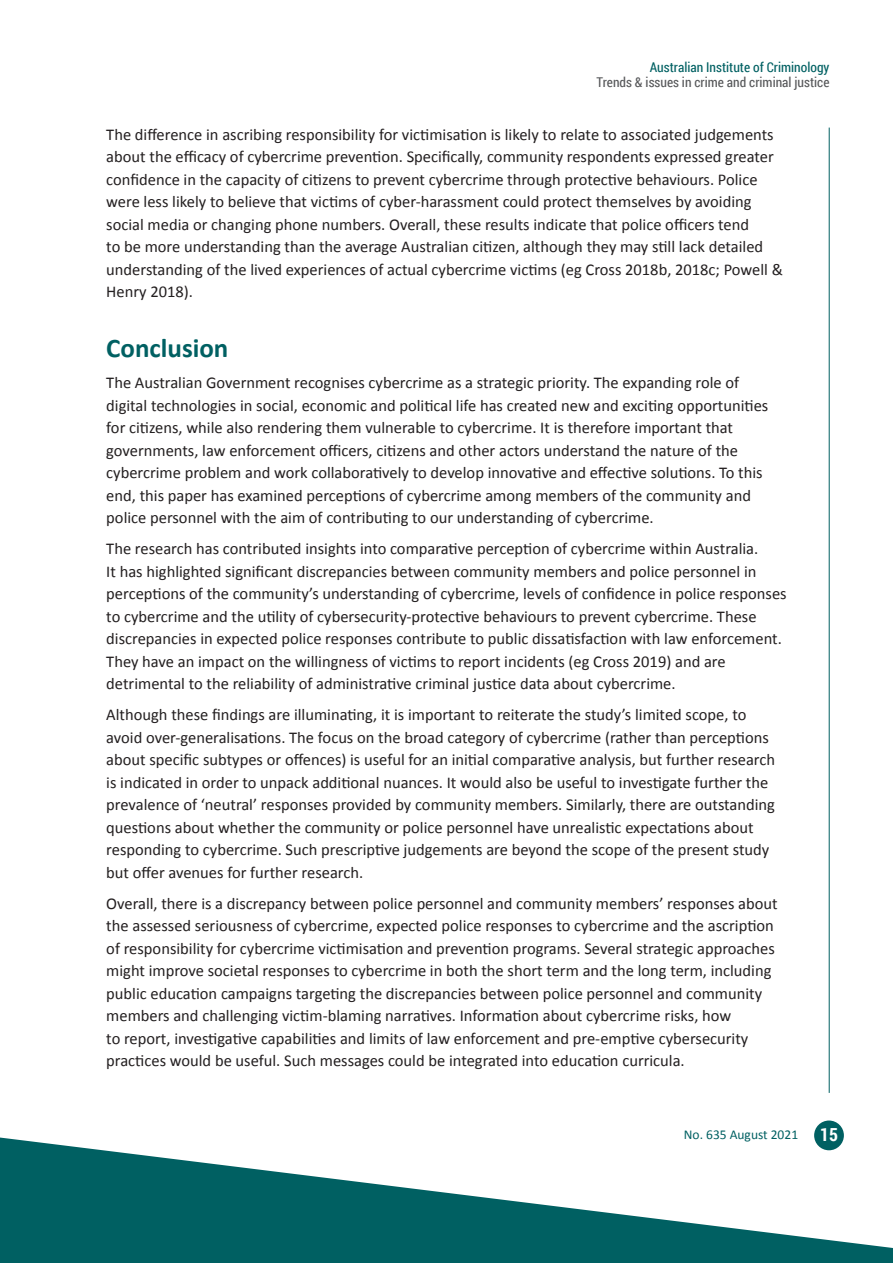
<style>
.page{position:relative;width:893px;height:1263px;background:#fff}
.page>*{position:absolute;margin:0;border:0;box-sizing:border-box;transform-origin:0 0}
.t1{font:700 27px "Calibri";color:#006062}
.body{font:16.5px/22.5px "Calibri";color:#231f20}
.t2{font:13.5px "Roboto Condensed";color:#57585a}
.t3{font:13.5px "Roboto Condensed";color:#006062}
.t4{font:13.5px "Calibri";color:#006062}
.s1{font-family:"Roboto Condensed";font-weight:700;font-size:18px;color:#fff}
</style>
<div class="page">
<hr style="left:829px;top:128px;width:1px;height:965px;background:#006062">
<div style="left:814px;top:1120px;width:30px;height:30px;background:#006062;border-radius:50%"></div>
<svg style="left:0;top:1137px;width:893px;height:126px;fill:#006062"></svg>
<p class="t3" style="left:650px;top:58px;width:181px">Australian Institute of Criminology</p>
<p class="t2" style="left:597px;top:73px;width:234px">Trends &amp; issues in crime and criminal justice</p>
<p class="body" style="left:106px;top:123px;width:678px">The difference in ascribing responsibility for victimisation is likely to relate to associated judgements about the efficacy of cybercrime prevention. Specifically, community respondents expressed greater confidence in the capacity of citizens to prevent cybercrime through protective behaviours. Police were less likely to believe that victims of cyber-harassment could protect themselves by avoiding social media or changing phone numbers. Overall, these results indicate that police officers tend<br>to be more understanding than the average Australian citizen, although they may still lack detailed understanding of the lived experiences of actual cybercrime victims (eg Cross 2018b, 2018c; Powell &amp; Henry 2018).</p>
<h1 class="t1" style="left:106px;top:331px;width:124px">Conclusion</h1>
<p class="body" style="left:106px;top:372px;width:664px">The Australian Government recognises cybercrime as a strategic priority. The expanding role of digital technologies in social, economic and political life has created new and exciting opportunities for citizens, while also rendering them vulnerable to cybercrime. It is therefore important that governments, law enforcement officers, citizens and other actors understand the nature of the cybercrime problem and work collaboratively to develop innovative and effective solutions. To this end, this paper has examined perceptions of cybercrime among members of the community and police personnel with the aim of contributing to our understanding of cybercrime.</p>
<p class="body" style="left:106px;top:538px;width:682px">The research has contributed insights into comparative perception of cybercrime within Australia.<br>It has highlighted significant discrepancies between community members and police personnel in perceptions of the community’s understanding of cybercrime, levels of confidence in police responses to cybercrime and the utility of cybersecurity-protective behaviours to prevent cybercrime. These discrepancies in expected police responses contribute to public dissatisfaction with law enforcement.<br>They have an impact on the willingness of victims to report incidents (eg Cross 2019) and are detrimental to the reliability of administrative criminal justice data about cybercrime.</p>
<p class="body" style="left:106px;top:704px;width:670px">Although these findings are illuminating, it is important to reiterate the study’s limited scope, to avoid over-generalisations. The focus on the broad category of cybercrime (rather than perceptions about specific subtypes or offences) is useful for an initial comparative analysis, but further research is indicated in order to unpack additional nuances. It would also be useful to investigate further the prevalence of ‘neutral’ responses provided by community members. Similarly, there are outstanding questions about whether the community or police personnel have unrealistic expectations about responding to cybercrime. Such prescriptive judgements are beyond the scope of the present study but offer avenues for further research.</p>
<p class="body" style="left:106px;top:892px;width:673px">Overall, there is a discrepancy between police personnel and community members’ responses about the assessed seriousness of cybercrime, expected police responses to cybercrime and the ascription of responsibility for cybercrime victimisation and prevention programs. Several strategic approaches might improve societal responses to cybercrime in both the short term and the long term, including public education campaigns targeting the discrepancies between police personnel and community members and challenging victim-blaming narratives. Information about cybercrime risks, how<br>to report, investigative capabilities and limits of law enforcement and pre-emptive cybersecurity practices would be useful. Such messages could be integrated into education curricula.</p>
<p class="t4" style="left:684px;top:1126px;width:156px">No. 635 August 2021 <span class="s1">15</span></p>
</div>
